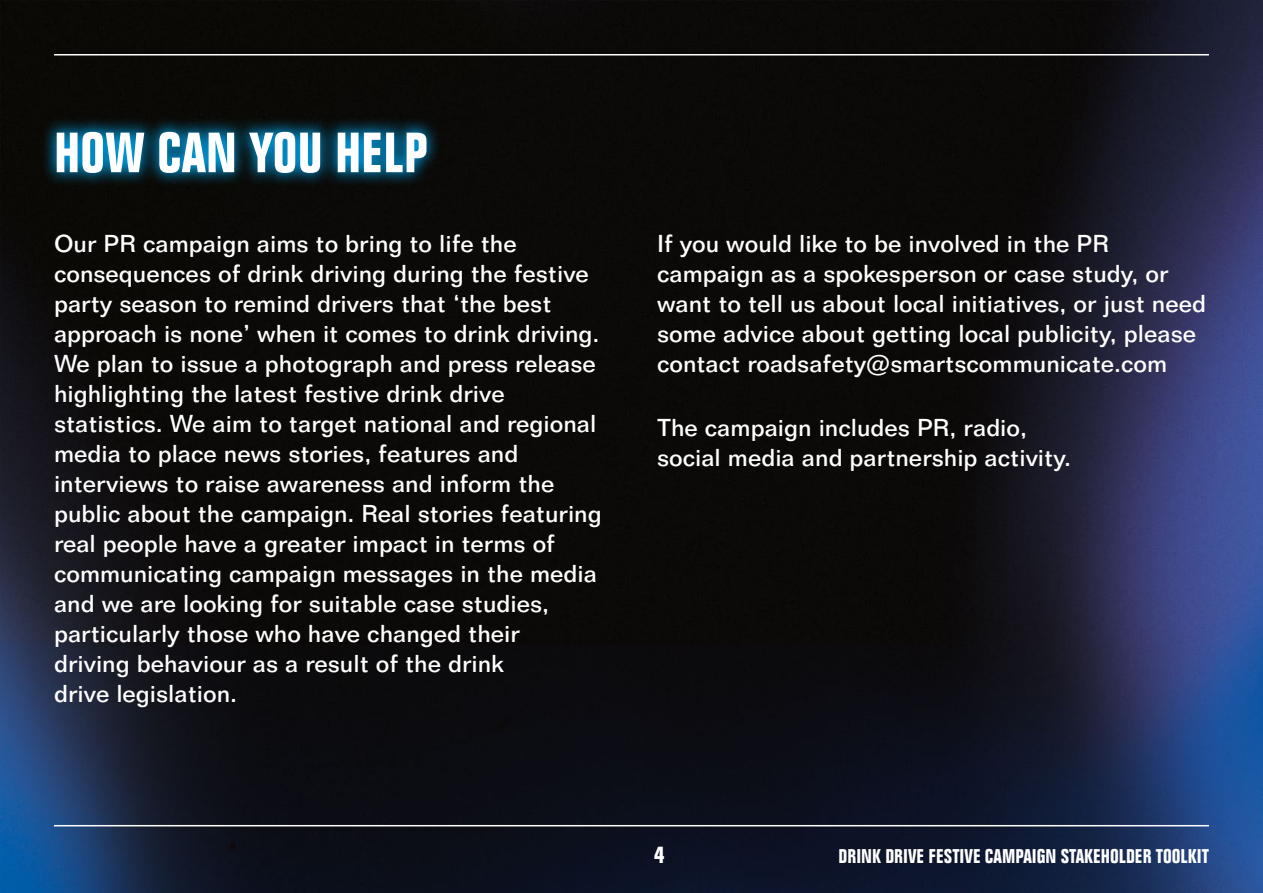
<style>
.page{position:relative;width:1263px;height:893px;background:#fff}
.page>*{position:absolute;margin:0;border:0;box-sizing:border-box;transform-origin:0 0}
.t1{font:700 condensed 55.5px "Folio BT";color:#fff}
.t2{font:500 24px/30px "Folio BT";color:#fff}
.t3{font:700 condensed 24px "Folio BT";color:#fff}
.t4{font:700 condensed 19.5px "Folio BT";color:#fff}
</style>
<div class="page">
<img style="left:0;top:0;width:1263px;height:893px">
<svg style="left:41px;top:117px;width:401px;height:71px;background:#05455f"></svg>
<hr style="left:54px;top:825px;width:1155px;height:1px;background:#fff">
<hr style="left:54px;top:54px;width:1155px;height:2px;background:#fff">
<h1 class="t1" style="left:54px;top:119px;width:376px">HOW CAN YOU HELP</h1>
<p class="t2" style="left:54px;top:228px;width:549px">Our PR campaign aims to bring to life the consequences of drink driving during the festive party season to remind drivers that ‘the best approach is none’ when it comes to drink driving.<br>We plan to issue a photograph and press release highlighting the latest festive drink drive statistics. We aim to target national and regional media to place news stories, features and interviews to raise awareness and inform the public about the campaign. Real stories featuring real people have a greater impact in terms of communicating campaign messages in the media and we are looking for suitable case studies, particularly those who have changed their<br>driving behaviour as a result of the drink<br>drive legislation.</p>
<p class="t2" style="left:657px;top:228px;width:550px">If you would like to be involved in the PR campaign as a spokesperson or case study, or want to tell us about local initiatives, or just need some advice about getting local publicity, please contact roadsafety@smartscommunicate.com</p>
<p class="t2" style="left:657px;top:412px;width:416px">The campaign includes PR, radio, social media and partnership activity.</p>
<p class="t3" style="left:654px;top:840px;width:12px">4</p>
<p class="t4" style="left:838px;top:844px;width:372px">DRINK DRIVE FESTIVE CAMPAIGN STAKEHOLDER TOOLKIT</p>
</div>
